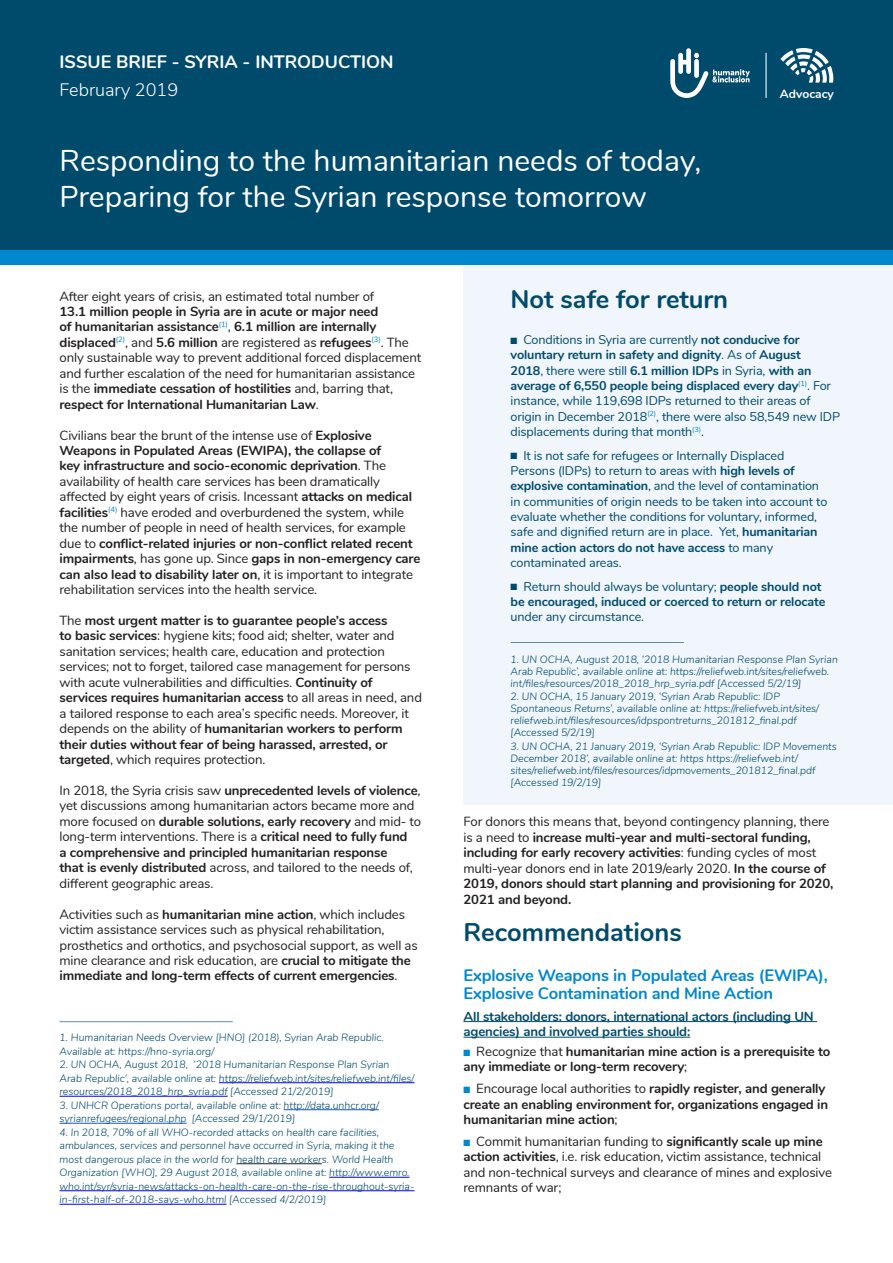
<style>
.page{position:relative;width:893px;height:1263px;background:#fff}
.page>*{position:absolute;margin:0;border:0;box-sizing:border-box;transform-origin:0 0}
.titre_doc{font:30px/36px "Nunito";color:#fff}
.titre_niveau1{font:700 25.5px "Nunito";color:#004b6c}
.text_courant{font:700 25.5px "Nunito";color:#004b6c}
.titre_doc-2{font:700 18px "Nunito";color:#fff}
.titre_doc-3{font:300 18px "Nunito";color:#fff}
.titre_niveau2{font:700 16.5px/18px "Nunito";letter-spacing:-.01em;color:#0088ce}
.t1{font:13.2px/15.5px "Nunito";letter-spacing:-.01em;color:#231f20}
.t2{font:700 13.2px/15.5px "Nunito";letter-spacing:-.01em;color:#231f20}
.text_courant-2{font:700 13.2px/15.6px "Nunito";letter-spacing:-.01em;color:#004b6c}
.t3{font:12.6px/15.3px "Nunito";letter-spacing:-.01em;color:#004b6c}
.t4{font:700 12.6px/15.3px "Nunito";letter-spacing:-.01em;color:#004b6c}
.t5{font:700 12px "Nunito";color:#fff}
.notes{font:italic 300 10.5px/13.5px "Nunito";color:#004b6c}
.s1{font-weight:700}
.s2{font-weight:400}
.s3{color:#0088ce}
</style>
<div class="page">
<div style="left:0;top:0;width:893px;height:250px;background:#004b6c"></div>
<hr style="left:219px;top:1082px;width:195px;height:1px;background:#00f">
<hr style="left:60px;top:1096px;width:168px;height:1px;background:#00f">
<hr style="left:284px;top:1109px;width:95px;height:1px;background:#15c">
<hr style="left:60px;top:1123px;width:127px;height:1px;background:#15c">
<hr style="left:236px;top:1163px;width:86px;height:1px;background:#231f20">
<hr style="left:329px;top:1177px;width:81px;height:1px;background:#00f">
<hr style="left:60px;top:1190px;width:355px;height:1px;background:#00f">
<hr style="left:60px;top:1204px;width:167px;height:1px;background:#00f">
<svg style="left:780px;top:48px;width:53px;height:35px"></svg>
<svg style="left:670px;top:48px;width:80px;height:50px"></svg>
<hr style="left:60px;top:1021px;width:173px;height:1px;background:#5c8fab">
<hr style="left:765px;top:53px;width:2px;height:45px;background:#fff">
<hr style="left:463px;top:1021px;width:354px;height:1px;background:#004b6c">
<hr style="left:463px;top:1037px;width:227px;height:1px;background:#004b6c">
<div style="left:463px;top:264px;width:430px;height:541px;background:#f0f6fb"></div>
<div style="left:0;top:250px;width:893px;height:14px;background:#0088ce"></div>
<hr style="left:511px;top:642px;width:173px;height:1px;background:#5c8fab">
<p class="titre_doc-2" style="left:60px;top:49px;width:336px">ISSUE BRIEF - SYRIA - INTRODUCTION</p>
<p class="titre_doc-3" style="left:60px;top:77px;width:120px">February 2019</p>
<p class="titre_doc" style="left:60px;top:141px;width:643px">Responding to the humanitarian needs of today,<br>Preparing for the Syrian response tomorrow</p>
<p class="t5" style="left:780px;top:85px;width:55px">Advocacy</p>
<p class="t1" style="left:60px;top:287px;width:363px">After eight years of crisis, an estimated total number of<br><span class="s1">13.1 million people in Syria are in acute or major need<br>of humanitarian assistance</span><sup>(1)</sup>, <span class="s1">6.1 million are internally displaced</span><sup>(2)</sup>, and <span class="s1">5.6 million</span> are registered as <span class="s1">refugees</span><sup>(3)</sup>. The only sustainable way to prevent additional forced displacement and further escalation of the need for humanitarian assistance is the <span class="s1">immediate cessation of hostilities</span> and, barring that, <span class="s1">respect for International Humanitarian Law</span>.</p>
<p class="t1" style="left:60px;top:426px;width:362px">Civilians bear the brunt of the intense use of <span class="s1">Explosive Weapons in Populated Areas (EWIPA), the collapse of<br>key infrastructure and socio-economic deprivation</span>. The availability of health care services has been dramatically affected by eight years of crisis. Incessant <span class="s1">attacks on medical facilities</span><sup>(4)</sup> have eroded and overburdened the system, while the number of people in need of health services, for example due to <span class="s1">conflict-related injuries or non-conflict related recent impairments</span>, has gone up. Since <span class="s1">gaps in non-emergency care can also lead to disability later on</span>, it is important to integrate rehabilitation services into the health service.</p>
<p class="t1" style="left:60px;top:612px;width:364px">The <span class="s1">most urgent matter is to guarantee people’s access<br>to basic services</span>: hygiene kits; food aid; shelter, water and sanitation services; health care, education and protection services; not to forget, tailored case management for persons with acute vulnerabilities and difficulties. <span class="s1">Continuity of services requires humanitarian access</span> to all areas in need, and a tailored response to each area’s specific needs. Moreover, it depends on the ability of <span class="s1">humanitarian workers to perform their duties without fear of being harassed, arrested, or targeted</span>, which requires protection.</p>
<p class="t1" style="left:60px;top:782px;width:363px">In 2018, the Syria crisis saw <span class="s1">unprecedented levels of violence</span>, yet discussions among humanitarian actors became more and more focused on <span class="s1">durable solutions, early recovery</span> and mid- to long-term interventions. There is a <span class="s1">critical need to fully fund<br>a comprehensive and principled humanitarian response<br>that is evenly distributed</span> across, and tailored to the needs of, different geographic areas.</p>
<p class="t1" style="left:60px;top:905px;width:360px">Activities such as <span class="s1">humanitarian mine action</span>, which includes victim assistance services such as physical rehabilitation, prosthetics and orthotics, and psychosocial support, as well as mine clearance and risk education, are <span class="s1">crucial to mitigate the immediate and long-term effects of current emergencies</span>.</p>
<p class="notes" style="left:60px;top:1030px;width:326px">1. Humanitarian Needs Overview [HNO] (2018), Syrian Arab Republic.<br>Available at: https://hno-syria.org/</p>
<p class="notes" style="left:60px;top:1057px;width:356px">2. UN OCHA, August 2018, ‘2018 Humanitarian Response Plan Syrian<br>Arab Republic’, available online at: https://reliefweb.int/sites/reliefweb.int/files/ resources/2018_2018_hrp_syria.pdf [Accessed 21/2/2019]</p>
<p class="notes" style="left:60px;top:1098px;width:321px">3. UNHCR Operations portal, available online at: http://data.unhcr.org/ syrianrefugees/regional.php [Accessed 29/1/2019]</p>
<p class="notes" style="left:60px;top:1125px;width:356px">4. In 2018, 70% of all WHO-recorded attacks on health care facilities, ambulances, services and personnel have occurred in Syria, making it the most dangerous place in the world for health care workers. World Health Organization [WHO], 29 August 2018, available online at: http://www.emro. who.int/syr/syria-news/attacks-on-health-care-on-the-rise-throughout-syria&shy;in-first-half-of-2018-says-who.html [Accessed 4/2/2019]</p>
<p class="titre_niveau1" style="left:511px;top:280px;width:219px">Not safe for return</p>
<p class="t3" style="left:511px;top:331px;width:331px">■ Conditions in Syria are currently <span class="s1">not conducive for voluntary return in safety and dignity</span>. As of <span class="s1">August<br>2018</span>, there were still <span class="s1">6.1 million IDPs</span> in Syria, <span class="s1">with an average of 6,550 people being displaced every day</span><sup>(1)</sup>. For instance, while 119,698 IDPs returned to their areas of origin in December 2018<sup>(2)</sup>, there were also 58,549 new IDP displacements during that month<sup>(3)</sup>.</p>
<p class="t3" style="left:511px;top:447px;width:318px">■ It is not safe for refugees or Internally Displaced Persons (IDPs) to return to areas with <span class="s1">high levels of explosive contamination</span>, and the level of contamination in communities of origin needs to be taken into account to evaluate whether the conditions for voluntary, informed, safe and dignified return are in place. Yet, <span class="s1">humanitarian mine action actors do not have access</span> to many contaminated areas.</p>
<p class="t4" style="left:511px;top:578px;width:316px">■ <span class="s2">Return should always be voluntary;</span> people should not be encouraged, induced or coerced to return or relocate <span class="s2">under any circumstance.</span></p>
<p class="notes" style="left:511px;top:652px;width:329px;line-height:12px">1. UN OCHA, August 2018, ‘2018 Humanitarian Response Plan Syrian<br>Arab Republic’, available online at: https://reliefweb.int/sites/reliefweb. int/files/resources/2018_2018_hrp_syria.pdf [Accessed 5/2/19]</p>
<p class="notes" style="left:511px;top:690px;width:310px;line-height:12px">2. UN OCHA, 15 January 2019, ‘Syrian Arab Republic: IDP Spontaneous Returns’, available online at: https://reliefweb.int/sites/ reliefweb.int/files/resources/idpspontreturns_201812_final.pdf [Accessed 5/2/19]</p>
<p class="notes" style="left:511px;top:739px;width:328px;line-height:12px">3. UN OCHA, 21 January 2019, ‘Syrian Arab Republic: IDP Movements December 2018’, available online at: https https://reliefweb.int/ sites/reliefweb.int/files/resources/idpmovements_201812_final.pdf [Accessed 19/2/19]</p>
<p class="t2" style="left:463px;top:813px;width:371px"><span class="s2">For donors this means that, beyond contingency planning, there is a need to</span> increase multi-year and multi-sectoral funding, including for early recovery activities<span class="s2">: funding cycles of most multi-year donors end in late 2019/early 2020.</span> In the course of 2019, donors should start planning and provisioning for 2020, 2021 and beyond.</p>
<p class="text_courant" style="left:463px;top:914px;width:220px">Recommendations</p>
<p class="titre_niveau2" style="left:463px;top:965px;width:366px">Explosive Weapons in Populated Areas (EWIPA),<br>Explosive Contamination and Mine Action</p>
<p class="text_courant-2" style="left:463px;top:1007px;width:352px">All stakeholders: donors, international actors (including UN agencies) and involved parties should:</p>
<p class="t2" style="left:463px;top:1043px;width:368px"><span class="s3">■</span> <span class="s2">Recognize that</span> humanitarian mine action is a prerequisite to any immediate or long-term recovery<span class="s2">;</span></p>
<p class="t2" style="left:463px;top:1080px;width:366px"><span class="s3">■</span> <span class="s2">Encourage local authorities to</span> rapidly register, and generally create an enabling environment for, organizations engaged in humanitarian mine action<span class="s2">;</span></p>
<p class="t1" style="left:463px;top:1133px;width:370px"><span class="s3">■</span> Commit humanitarian funding to <span class="s1">significantly scale up mine action activities</span>, i.e. risk education, victim assistance, technical and non-technical surveys and clearance of mines and explosive remnants of war;</p>
</div>
